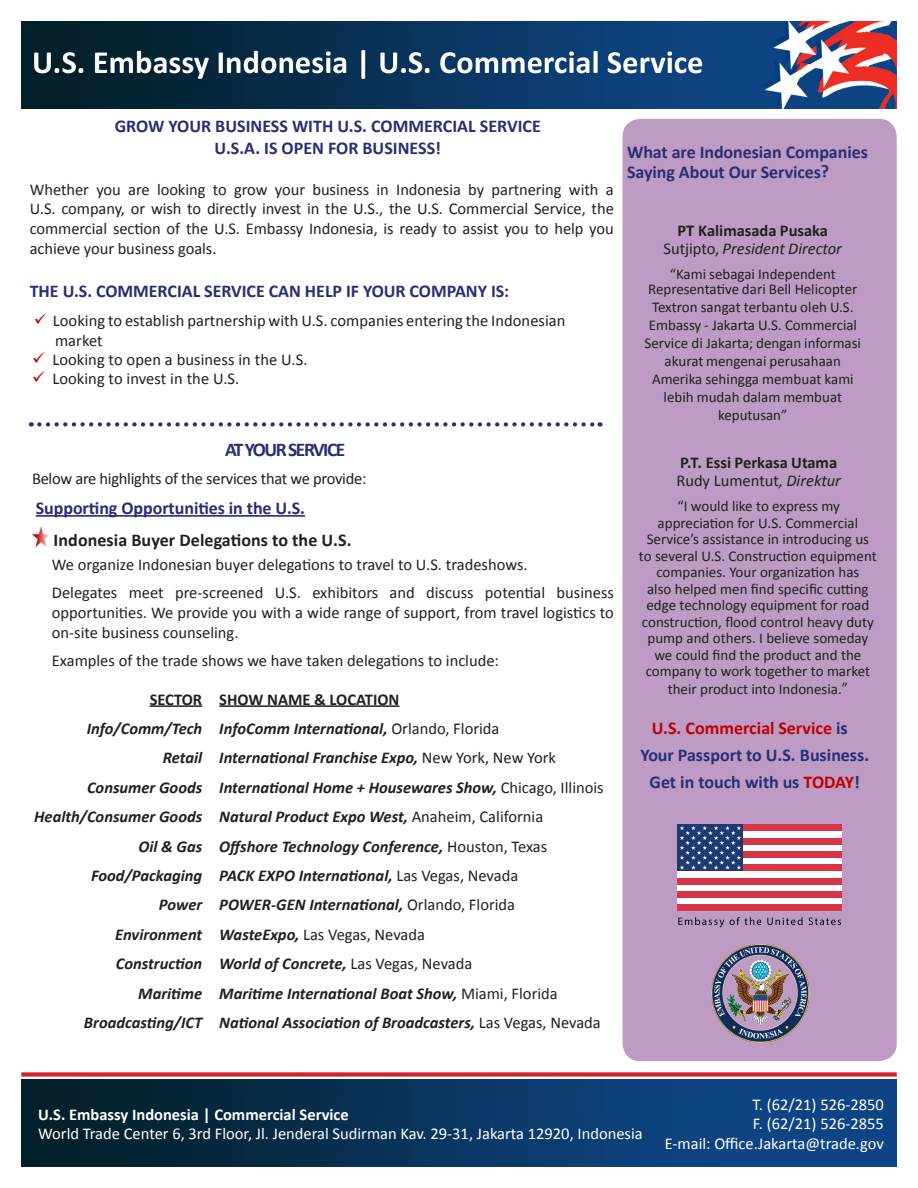
<style>
.page{position:relative;width:918px;height:1188px;background:#fff}
.page>*{position:absolute;margin:0;border:0;box-sizing:border-box;transform-origin:0 0}
.t1{font:700 19.5px "Calibri";letter-spacing:-.075em;color:#282f72}
.t2{font:700 18px/19.8px "Calibri";letter-spacing:-.005em;color:#282f72}
.t3{font:700 18px "Calibri";letter-spacing:.005em;color:#231f20}
.t4{font:700 18px "Calibri";color:#c00000}
.t5{font:16.5px/19.8px "Calibri";color:#231f20;text-align:justify}
.t6{font:italic 700 16.5px "Calibri";color:#231f20}
.t7{font:16.5px/19.8px "Calibri";color:#fff;text-align:right}
.t8{font:700 16.5px "Calibri";color:#231f20}
.t9{font:16.5px "Calibri";letter-spacing:-.02em;color:#231f20}
.t10{font:700 16.5px "Calibri";color:#fff}
.t11{font:italic 16.5px "Calibri";color:#231f20}
.t12{font:15px/16.5px "Calibri";color:#231f20;text-align:center}
.s1{color:#c00000}
.s2{font-weight:400;font-style:normal}
.s3{font-weight:700;font-style:italic}
.s4{font-style:normal}
.s5{font-style:italic}
.s6{color:#282f72}
</style>
<div class="page">
<img style="left:21px;top:21px;width:876px;height:87px">
<img style="left:21px;top:1080px;width:876px;height:87px">
<div style="left:622px;top:119px;width:275px;height:942px;background:#bd9bc5;border-radius:18px"></div>
<div style="left:21px;top:1072px;width:876px;height:5px;background:#d1232a"></div>
<svg style="left:39px;top:422px;width:562px;height:5px"></svg>
<hr style="left:36px;top:515px;width:269px;height:2px;background:#282f72">
<img style="left:32px;top:527px;width:17px;height:19px">
<hr style="left:150px;top:705px;width:52px;height:2px;background:#231f20">
<hr style="left:219px;top:705px;width:180px;height:2px;background:#231f20">
<div style="left:678px;top:871px;width:164px;height:7px;background:#fff"></div>
<div style="left:678px;top:884px;width:164px;height:7px;background:#fff"></div>
<div style="left:678px;top:898px;width:164px;height:6px;background:#fff"></div>
<div style="left:743px;top:831px;width:99px;height:7px;background:#fff"></div>
<div style="left:743px;top:844px;width:99px;height:7px;background:#fff"></div>
<div style="left:743px;top:858px;width:99px;height:6px;background:#fff"></div>
<div style="left:678px;top:878px;width:164px;height:6px;background:#d83447"></div>
<div style="left:678px;top:891px;width:164px;height:7px;background:#d83447"></div>
<div style="left:678px;top:904px;width:164px;height:7px;background:#d83447"></div>
<div style="left:743px;top:824px;width:99px;height:7px;background:#d83447"></div>
<div style="left:743px;top:838px;width:99px;height:6px;background:#d83447"></div>
<div style="left:743px;top:851px;width:99px;height:7px;background:#d83447"></div>
<div style="left:743px;top:864px;width:99px;height:7px;background:#d83447"></div>
<div style="left:678px;top:824px;width:65px;height:47px;background:#1d3b72"></div>
<svg style="left:680px;top:826px;width:61px;height:44px"></svg>
<svg style="left:678px;top:917px;width:46px;height:10px"></svg>
<svg style="left:730px;top:917px;width:31px;height:8px"></svg>
<svg style="left:767px;top:917px;width:36px;height:8px"></svg>
<svg style="left:809px;top:918px;width:32px;height:7px"></svg>
<img style="left:711px;top:944px;width:99px;height:99px">
<p class="t2" style="left:115px;top:116px;width:428px">GROW YOUR BUSINESS WITH U.S. COMMERCIAL SERVICE</p>
<p class="t2" style="left:215px;top:138px;width:228px">U.S.A. IS OPEN FOR BUSINESS!</p>
<p class="t5" style="left:30px;top:179px;width:586px">Whether you are looking to grow your business in Indonesia by partnering with a U.S. company, or wish to directly invest in the U.S., the U.S. Commercial Service, the commercial section of the U.S. Embassy Indonesia, is ready to assist you to help you achieve your business goals.</p>
<p class="t2" style="left:30px;top:281px;width:481px">THE U.S. COMMERCIAL SERVICE CAN HELP IF YOUR COMPANY IS:</p>
<p class="t5" style="left:55px;top:311px;width:512px;text-indent:-21px"><span class="s1">✓</span> Looking to establish partnership with U.S. companies entering the Indonesian market</p>
<p class="t5" style="left:32px;top:349px;width:277px"><span class="s1">✓</span> Looking to open a business in the U.S.</p>
<p class="t5" style="left:32px;top:369px;width:209px"><span class="s1">✓</span> Looking to invest in the U.S.</p>
<p class="t1" style="left:225px;top:437px;width:122px">AT YOUR SERVICE</p>
<p class="t9" style="left:32px;top:468px;width:336px">Below are highlights of the services that we provide:</p>
<p class="t2" style="left:36px;top:498px;width:271px">Supporting Opportunities in the U.S.</p>
<p class="t3" style="left:54px;top:529px;width:299px">Indonesia Buyer Delegations to the U.S.</p>
<p class="t5" style="left:52px;top:554px;width:477px">We organize Indonesian buyer delegations to travel to U.S. tradeshows.</p>
<p class="t5" style="left:52px;top:583px;width:564px">Delegates meet pre-screened U.S. exhibitors and discuss potential business opportunities. We provide you with a wide range of support, from travel logistics to on-site business counseling.</p>
<p class="t5" style="left:52px;top:651px;width:449px">Examples of the trade shows we have taken delegations to include:</p>
<p class="t8" style="left:150px;top:689px;width:54px">SECTOR</p>
<p class="t8" style="left:219px;top:689px;width:182px">SHOW NAME &amp; LOCATION</p>
<p class="t6" style="left:87px;top:718px;width:117px">Info/Comm/Tech</p>
<p class="t6" style="left:219px;top:718px;width:282px">InfoComm International, <span class="s2">Orlando, Florida</span></p>
<p class="t6" style="left:163px;top:748px;width:41px">Retail</p>
<p class="t6" style="left:219px;top:748px;width:338px">International Franchise Expo, <span class="s2">New York, New York</span></p>
<p class="t6" style="left:87px;top:777px;width:117px">Consumer Goods</p>
<p class="t6" style="left:219px;top:777px;width:386px">International Home + Housewares Show, <span class="s2">Chicago, Illinois</span></p>
<p class="t6" style="left:34px;top:806px;width:170px">Health/Consumer Goods</p>
<p class="t6" style="left:219px;top:806px;width:325px">Natural Product Expo West, <span class="s2">Anaheim, California</span></p>
<p class="t6" style="left:138px;top:836px;width:65px">Oil &amp; Gas</p>
<p class="t6" style="left:219px;top:836px;width:330px">Offshore Technology Conference, <span class="s2">Houston, Texas</span></p>
<p class="t6" style="left:91px;top:865px;width:113px">Food/Packaging</p>
<p class="t6" style="left:219px;top:865px;width:301px">PACK EXPO International, <span class="s2">Las Vegas, Nevada</span></p>
<p class="t6" style="left:159px;top:894px;width:45px">Power</p>
<p class="t6" style="left:219px;top:894px;width:297px">POWER-GEN International, <span class="s2">Orlando, Florida</span></p>
<p class="t6" style="left:115px;top:924px;width:89px">Environment</p>
<p class="t5" style="left:219px;top:924px;width:207px"><span class="s3">WasteExpo,</span> Las Vegas, Nevada</p>
<p class="t6" style="left:116px;top:953px;width:88px">Construction</p>
<p class="t6" style="left:219px;top:953px;width:255px">World of Concrete, <span class="s2">Las Vegas, Nevada</span></p>
<p class="t6" style="left:138px;top:983px;width:66px">Maritime</p>
<p class="t6" style="left:219px;top:983px;width:340px">Maritime International Boat Show, <span class="s2">Miami, Florida</span></p>
<p class="t6" style="left:84px;top:1012px;width:120px">Broadcasting/ICT</p>
<p class="t6" style="left:219px;top:1012px;width:383px">National Association of Broadcasters, <span class="s2">Las Vegas, Nevada</span></p>
<p class="t2" style="left:627px;top:142px;width:242px">What are Indonesian Companies<br>Saying About Our Services?</p>
<p class="t8" style="left:678px;top:220px;width:152px">PT Kalimasada Pusaka</p>
<p class="t11" style="left:664px;top:238px;width:180px"><span class="s4">Sutjipto,</span> President Director</p>
<p class="t12" style="left:670px;top:266px;width:168px">“Kami sebagai Independent</p>
<p class="t12" style="left:648px;top:280px;width:211px">Representative dari Bell Helicopter</p>
<p class="t12" style="left:652px;top:298px;width:203px">Textron sangat terbantu oleh U.S.</p>
<p class="t12" style="left:649px;top:316px;width:210px">Embassy - Jakarta U.S. Commercial</p>
<p class="t12" style="left:645px;top:334px;width:218px">Service di Jakarta; dengan informasi</p>
<p class="t12" style="left:665px;top:352px;width:178px">akurat mengenai perusahaan</p>
<p class="t12" style="left:652px;top:370px;width:203px">Amerika sehingga membuat kami</p>
<p class="t12" style="left:664px;top:388px;width:180px">lebih mudah dalam membuat</p>
<p class="t12" style="left:718px;top:406px;width:71px">keputusan”</p>
<p class="t8" style="left:680px;top:452px;width:158px">P.T. Essi Perkasa Utama</p>
<p class="t5" style="left:677px;top:471px;width:166px">Rudy Lumentut<span class="s5">, Direktur</span></p>
<p class="t12" style="left:639px;top:498px;width:239px">“I would like to express my appreciation for U.S. Commercial Service’s assistance in introducing us to several U.S. Construction equipment companies. Your organization has<br>also helped men find specific cutting edge technology equipment for road construction, flood control heavy duty pump and others. I believe someday we could find the product and the company to work together to market</p>
<p class="t12" style="left:668px;top:681px;width:182px">their product into Indonesia.”</p>
<p class="t4" style="left:652px;top:716px;width:198px">U.S. Commercial Service <span class="s6">is</span></p>
<p class="t2" style="left:640px;top:741px;width:230px;line-height:27px;text-align:center">Your Passport to U.S. Business.<br>Get in touch with us <span class="s1">TODAY</span>!</p>
<p class="t10" style="left:38px;top:1104px;width:312px">U.S. Embassy Indonesia | Commercial Service</p>
<p class="t7" style="left:38px;top:1124px;width:606px">World Trade Center 6, 3rd Floor, Jl. Jenderal Sudirman Kav. 29-31, Jakarta 12920, Indonesia</p>
<p class="t7" style="left:665px;top:1094px;width:221px">T. (62/21) 526-2850<br>F. (62/21) 526-2855<br>E-mail: Office.Jakarta@trade.gov</p>
</div>
